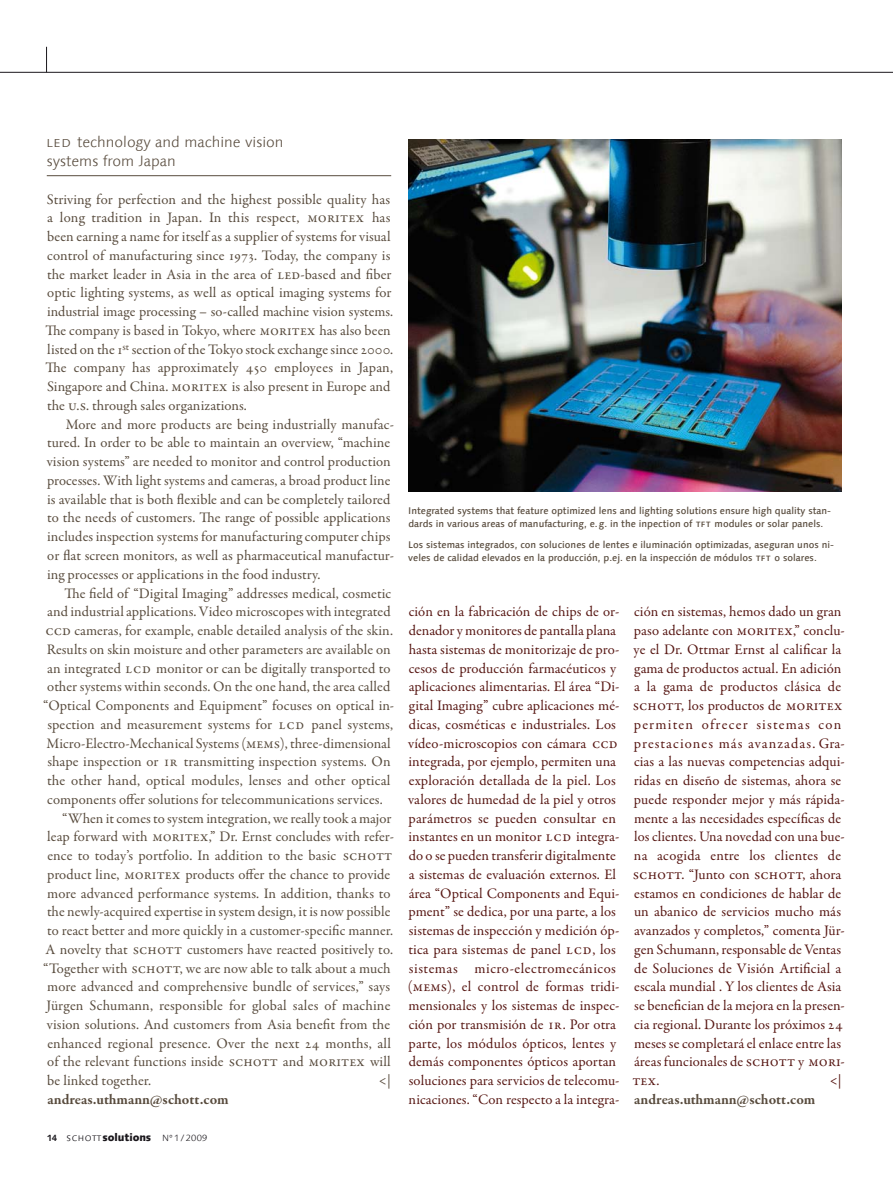
<style>
.page{position:relative;width:893px;height:1191px;background:#fff}
.page>*{position:absolute;margin:0;border:0;box-sizing:border-box;transform-origin:0 0}
.t1{font:300 15px/18.8px "Linotype Syntax Com";color:#584b3d}
.t2{font:14.7px/18.8px "Garamond Premr Pro";letter-spacing:.005em;color:#584b3d}
.t3{font:14.7px/18.8px "Garamond Premr Pro";letter-spacing:.005em;color:#571713}
.t4{font:700 14.7px "Garamond Premr Pro";color:#584b3d}
.t5{font:800 10.5px "Linotype Syntax Com";letter-spacing:-.01em;color:#1a171c}
.t6{font:500 9.75px/13.5px "Linotype Syntax Com";color:#584b3d}
.s1{font-size:13.8px}
.s2{font-weight:700;font-size:9px}
.s3{font-weight:300}
.s4{font-weight:300;font-size:9px}
</style>
<div class="page">
<img style="left:408px;top:140px;width:434px;height:352px">
<hr style="left:0;top:72px;width:893px;height:1px;background:#1a171c">
<svg style="left:46px;top:47px;width:1px;height:25px"></svg>
<hr style="left:47px;top:175px;width:344px;height:1px;background:#584b3d">
<p class="t1" style="left:46px;top:133px;width:239px">led technology and machine vision systems from Japan</p>
<p class="t2" style="left:45px;top:190px;width:349px">Striving for perfection and the highest possible quality has a long tradition in Japan. In this respect, moritex has been earning a name for itself as a supplier of systems for visual control of manufacturing since 1973. Today, the company is the market leader in Asia in the area of led-based and fiber optic lighting systems, as well as optical imaging systems for industrial image processing – so-called machine vision systems.<br>The company is based in Tokyo, where moritex has also been listed on the 1<sup>st</sup> section of the Tokyo stock exchange since 2000.<br>The company has approximately 450 employees in Japan, Singapore and China. moritex is also present in Europe and the u.s. through sales organizations.</p>
<p class="t2" style="left:47px;top:415px;width:349px;text-indent:19px">More and more products are being industrially manufac&shy;tured. In order to be able to maintain an overview, “machine vision systems” are needed to monitor and control production processes. With light systems and cameras, a broad product line is available that is both flexible and can be completely tailored to the needs of customers. The range of possible applications includes inspection systems for manufacturing computer chips or flat screen monitors, as well as pharmaceutical manufactur&shy;ing processes or applications in the food industry.</p>
<p class="t2" style="left:64px;top:584px;width:328px">The field of “Digital Imaging” addresses medical, cosmetic</p>
<p class="t2" style="left:47px;top:602px;width:345px">and industrial applications. Video microscopes with integrated</p>
<p class="t2" style="left:46px;top:621px;width:349px">ccd cameras, for example, enable detailed analysis of the skin.</p>
<p class="t2" style="left:47px;top:640px;width:346px">Results on skin moisture and other parameters are available on</p>
<p class="t2" style="left:47px;top:659px;width:345px">an integrated lcd monitor or can be digitally transported to</p>
<p class="t2" style="left:47px;top:677px;width:345px">other systems within seconds. On the one hand, the area called</p>
<p class="t2" style="left:43px;top:696px;width:353px">“Optical Components and Equipment” focuses on optical in-</p>
<p class="t2" style="left:47px;top:715px;width:347px">spection and measurement systems for lcd panel systems,</p>
<p class="t2" style="left:47px;top:734px;width:346px">Micro-Electro-Mechanical Systems (mems), three-dimensional</p>
<p class="t2" style="left:47px;top:752px;width:345px">shape inspection or <span class="s1">ir</span> transmitting inspection systems. On</p>
<p class="t2" style="left:47px;top:771px;width:345px">the other hand, optical modules, lenses and other optical</p>
<p class="t2" style="left:47px;top:790px;width:337px">components offer solutions for telecommunications services.</p>
<p class="t2" style="left:62px;top:809px;width:331px">“When it comes to system integration, we really took a major</p>
<p class="t2" style="left:47px;top:827px;width:348px">leap forward with moritex,” Dr. Ernst concludes with refer-</p>
<p class="t2" style="left:47px;top:846px;width:346px">ence to today’s portfolio. In addition to the basic schott</p>
<p class="t2" style="left:47px;top:865px;width:345px">product line, moritex products offer the chance to provide</p>
<p class="t2" style="left:47px;top:884px;width:345px">more advanced performance systems. In addition, thanks to</p>
<p class="t2" style="left:47px;top:902px;width:345px">the newly-acquired expertise in system design, it is now possible</p>
<p class="t2" style="left:47px;top:921px;width:347px">to react better and more quickly in a customer-specific manner.</p>
<p class="t2" style="left:46px;top:940px;width:349px">A novelty that schott customers have reacted positively to.</p>
<p class="t2" style="left:43px;top:959px;width:349px">“Together with schott, we are now able to talk about a much</p>
<p class="t2" style="left:47px;top:977px;width:344px">more advanced and comprehensive bundle of services,” says</p>
<p class="t2" style="left:47px;top:996px;width:345px">Jürgen Schumann, responsible for global sales of machine</p>
<p class="t2" style="left:47px;top:1015px;width:345px">vision solutions. And customers from Asia benefit from the</p>
<p class="t2" style="left:47px;top:1034px;width:345px">enhanced regional presence. Over the next 24 months, all</p>
<p class="t2" style="left:47px;top:1052px;width:345px">of the relevant functions inside schott and moritex will</p>
<p class="t2" style="left:47px;top:1071px;width:105px">be linked together.</p>
<p class="t2" style="left:379px;top:1071px;width:14px">&lt;|</p>
<p class="t4" style="left:47px;top:1090px;width:183px">andreas.uthmann@schott.com</p>
<p class="t5" style="left:47px;top:1131px;width:162px"><span class="s2">14</span> <span class="s3">schott</span>solutions <span class="s4">Nº 1 / 2009</span></p>
<p class="t6" style="left:408px;top:503px;width:424px">Integrated systems that feature optimized lens and lighting solutions ensure high quality stan&shy;dards in various areas of manufacturing, e.g. in the inpection of tft modules or solar panels.</p>
<p class="t6" style="left:408px;top:537px;width:427px">Los sistemas integrados, con soluciones de lentes e iluminación optimizadas, aseguran unos ni&shy;veles de calidad elevados en la producción, p.ej. en la inspección de módulos tft o solares.</p>
<p class="t3" style="left:408px;top:602px;width:213px">ción en la fabricación de chips de or&shy;denador y monitores de pantalla plana hasta sistemas de monitorizaje de pro&shy;cesos de producción farmacéuticos y aplicaciones alimentarias. El área “Di&shy;gital Imaging” cubre aplicaciones mé&shy;dicas, cosméticas e industriales. Los vídeo-microscopios con cámara ccd integrada, por ejemplo, permiten una exploración detallada de la piel. Los valores de humedad de la piel y otros parámetros se pueden consultar en instantes en un monitor lcd integra&shy;do o se pueden transferir digitalmente a sistemas de evaluación externos. El área “Optical Components and Equi&shy;pment” se dedica, por una parte, a los sistemas de inspección y medición óp&shy;tica para sistemas de panel lcd, los sistemas micro-electromecánicos (mems), el control de formas tridi&shy;mensionales y los sistemas de inspec&shy;ción por transmisión de <span class="s1">ir</span>. Por otra parte, los módulos ópticos, lentes y demás componentes ópticos aportan soluciones para servicios de telecomu&shy;nicaciones. “Con respecto a la integra-</p>
<p class="t3" style="left:632px;top:602px;width:214px">ción en sistemas, hemos dado un gran paso adelante con moritex,” conclu&shy;ye el Dr. Ottmar Ernst al calificar la gama de productos actual. En adición a la gama de productos clásica de schott, los productos de moritex permiten ofrecer sistemas con prestaciones más avanzadas. Gra&shy;cias a las nuevas competencias adqui&shy;ridas en diseño de sistemas, ahora se puede responder mejor y más rápida&shy;mente a las necesidades específicas de los clientes. Una novedad con una bue&shy;na acogida entre los clientes de schott. “Junto con schott, ahora estamos en condiciones de hablar de un abanico de servicios mucho más avanzados y completos,” comenta Jür&shy;gen Schumann, responsable de Ventas de Soluciones de Visión Artificial a escala mundial . Y los clientes de Asia se benefician de la mejora en la presen&shy;cia regional. Durante los próximos 24 meses se completará el enlace entre las áreas funcionales de schott y mori&shy;tex.</p>
<p class="t3" style="left:829px;top:1071px;width:14px">&lt;|</p>
<p class="t4" style="left:634px;top:1090px;width:183px">andreas.uthmann@schott.com</p>
</div>
